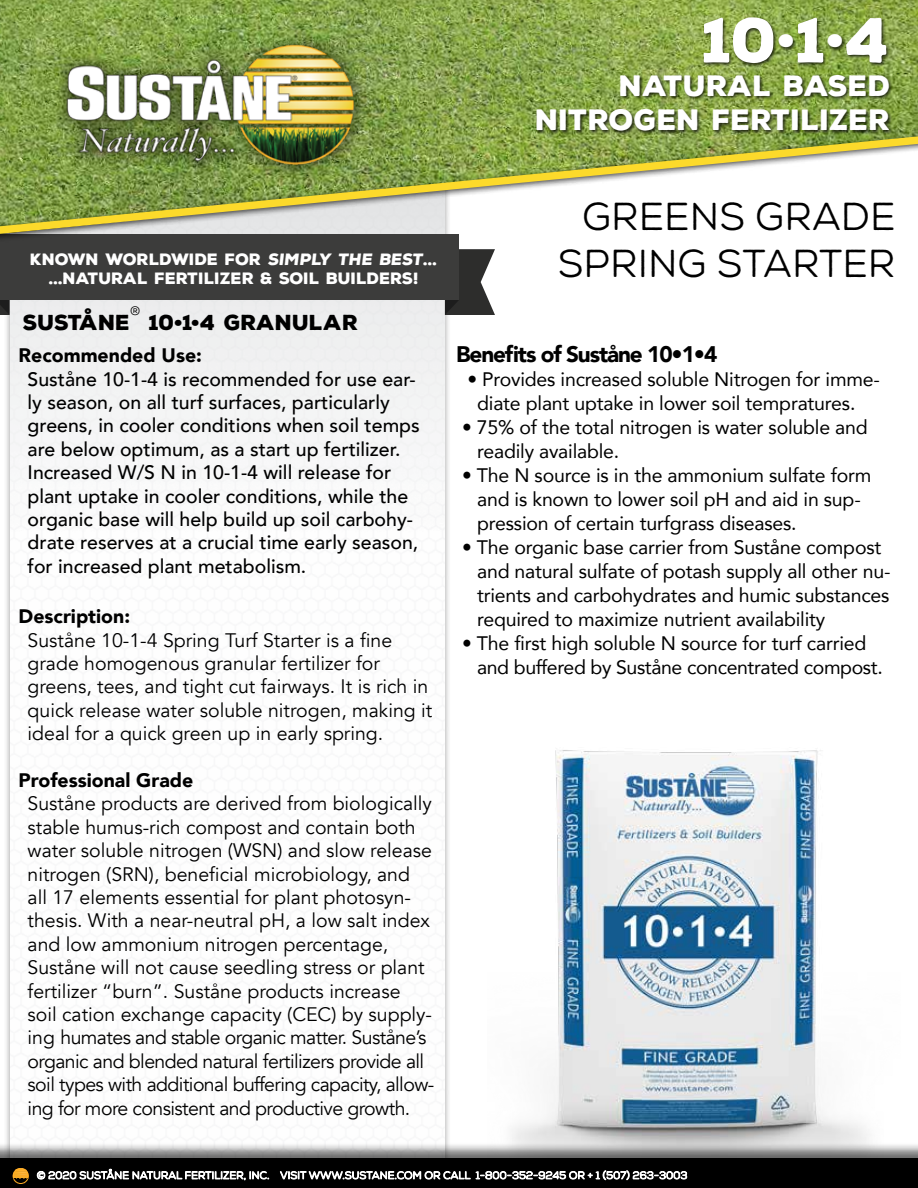
<style>
.page{position:relative;width:918px;height:1188px;background:#fff}
.page>*{position:absolute;margin:0;border:0;box-sizing:border-box;transform-origin:0 0}
.t1{font:900 61.5px "Nexa Rust Sans";color:#fff}
.t2{font:39px/46.8px "Nexa Rust Sans";color:#000;text-align:right}
.t3{font:900 28.5px/34.2px "Nexa Rust Sans";color:#fff;text-align:right}
.t4{font:900 22.5px "Avenir";letter-spacing:-.05em;color:#000}
.t5{font:900 21px "Nexa Rust Sans";color:#000}
.t6{font:19.5px/23.4px "Avenir";color:#000}
.t7{font:19.5px/24px "Avenir";letter-spacing:-.01em;color:#000}
.t8{font:500 19.5px/23.4px "Avenir";color:#000}
.t9{font:900 19.5px "Avenir";color:#000}
.t10{font:900 15.9px/19px "Nexa Rust Sans";color:#fff;text-align:center}
.t11{font:12.3px "Nexa Rust Sans";color:#000}
.s1{font-size:45px}
</style>
<div class="page">
<div style="left:4px;top:13px;width:448px;height:1175px;background:#000;opacity:.39"></div>
<img style="left:10px;top:300px;width:435px;height:843px">
<svg style="left:445px;top:249px;width:50px;height:66px"></svg>
<svg style="left:0;top:300px;width:10px;height:15px"></svg>
<div style="left:0;top:234px;width:459px;height:66px;background:#3c3c3b"></div>
<img style="left:0;top:0;width:918px;height:127px">
<div style="left:53px;top:30px;width:318px;height:151px;background:#000;opacity:.38"></div>
<img style="left:58px;top:38px;width:305px;height:89px">
<img style="left:512px;top:750px;width:357px;height:393px">
<div style="left:0;top:1143px;width:918px;height:45px;background:#000;opacity:.57"></div>
<div style="left:0;top:1158px;width:918px;height:30px;background:#000"></div>
<svg style="left:13px;top:1168px;width:15px;height:16px"></svg>
<div style="left:0;top:127px;width:918px;height:119px;background:#000;opacity:.75"></div>
<svg style="left:0;top:131px;width:918px;height:108px"></svg>
<svg style="left:37px;top:1169px;width:232px;height:11px"></svg>
<svg style="left:280px;top:1170px;width:407px;height:11px"></svg>
<div style="left:535px;top:73px;width:359px;height:63px;background:#000;opacity:.75"></div>
<div style="left:702px;top:16px;width:189px;height:52px;background:#000;opacity:.75"></div>
<h1 class="t1" style="left:702px;top:-1px;width:190px">10<span class="s1">•</span>1<span class="s1">•</span>4</h1>
<h3 class="t3" style="left:535px;top:69px;width:357px">NATURAL BASED<br>NITROGEN FERTILIZER</h3>
<p class="t10" style="left:30px;top:250px;width:409px">KNOWN WORLDWIDE FOR SIMPLY THE BEST... ...NATURAL FERTILIZER &amp; SOIL BUILDERS!</p>
<p class="t5" style="left:23px;top:308px;width:109px">SUSTÅNE</p>
<p class="t11" style="left:130px;top:304px;width:12px">®</p>
<p class="t5" style="left:149px;top:308px;width:211px">10•1•4 GRANULAR</p>
<p class="t9" style="left:19px;top:339px;width:185px">Recommended Use:</p>
<p class="t8" style="left:28px;top:366px;width:394px">Suståne 10-1-4 is recommended for use ear&shy;ly season, on all turf surfaces, particularly greens, in cooler conditions when soil temps are below optimum, as a start up fertilizer.<br>Increased W/S N in 10-1-4 will release for plant uptake in cooler conditions, while the organic base will help build up soil carbohy&shy;drate reserves at a crucial time early season, for increased plant metabolism.</p>
<p class="t9" style="left:19px;top:600px;width:113px">Description:</p>
<p class="t6" style="left:28px;top:629px;width:406px">Suståne 10-1-4 Spring Turf Starter is a fine grade homogenous granular fertilizer for greens, tees, and tight cut fairways. It is rich in quick release water soluble nitrogen, making it ideal for a quick green up in early spring.</p>
<p class="t9" style="left:19px;top:764px;width:176px">Professional Grade</p>
<p class="t6" style="left:28px;top:792px;width:408px">Suståne products are derived from biologically stable humus-rich compost and contain both water soluble nitrogen (WSN) and slow release nitrogen (SRN), beneficial microbiology, and all 17 elements essential for plant photosyn&shy;thesis. With a near-neutral pH, a low salt index and low ammonium nitrogen percentage, Suståne will not cause seedling stress or plant fertilizer “burn”. Suståne products increase soil cation exchange capacity (CEC) by supply&shy;ing humates and stable organic matter. Suståne’s organic and blended natural fertilizers provide all soil types with additional buffering capacity, allow&shy;ing for more consistent and productive growth.</p>
<h2 class="t2" style="left:558px;top:194px;width:339px">GREENS GRADE<br>SPRING STARTER</h2>
<p class="t4" style="left:456px;top:335px;width:263px">Benefits of Suståne 10•1•4</p>
<p class="t7" style="left:477px;top:367px;width:404px;text-indent:-10px">• Provides increased soluble Nitrogen for imme&shy;diate plant uptake in lower soil tempratures.</p>
<p class="t7" style="left:477px;top:415px;width:392px;text-indent:-15px">• 75% of the total nitrogen is water soluble and readily available.</p>
<p class="t7" style="left:477px;top:463px;width:396px;text-indent:-15px">• The N source is in the ammonium sulfate form and is known to lower soil pH and aid in sup&shy;pression of certain turfgrass diseases.</p>
<p class="t7" style="left:477px;top:535px;width:415px;text-indent:-15px">• The organic base carrier from Suståne compost and natural sulfate of potash supply all other nu&shy;trients and carbohydrates and humic substances required to maximize nutrient availability</p>
<p class="t7" style="left:477px;top:631px;width:407px;text-indent:-15px">• The first high soluble N source for turf carried and buffered by Suståne concentrated compost.</p>
</div>
